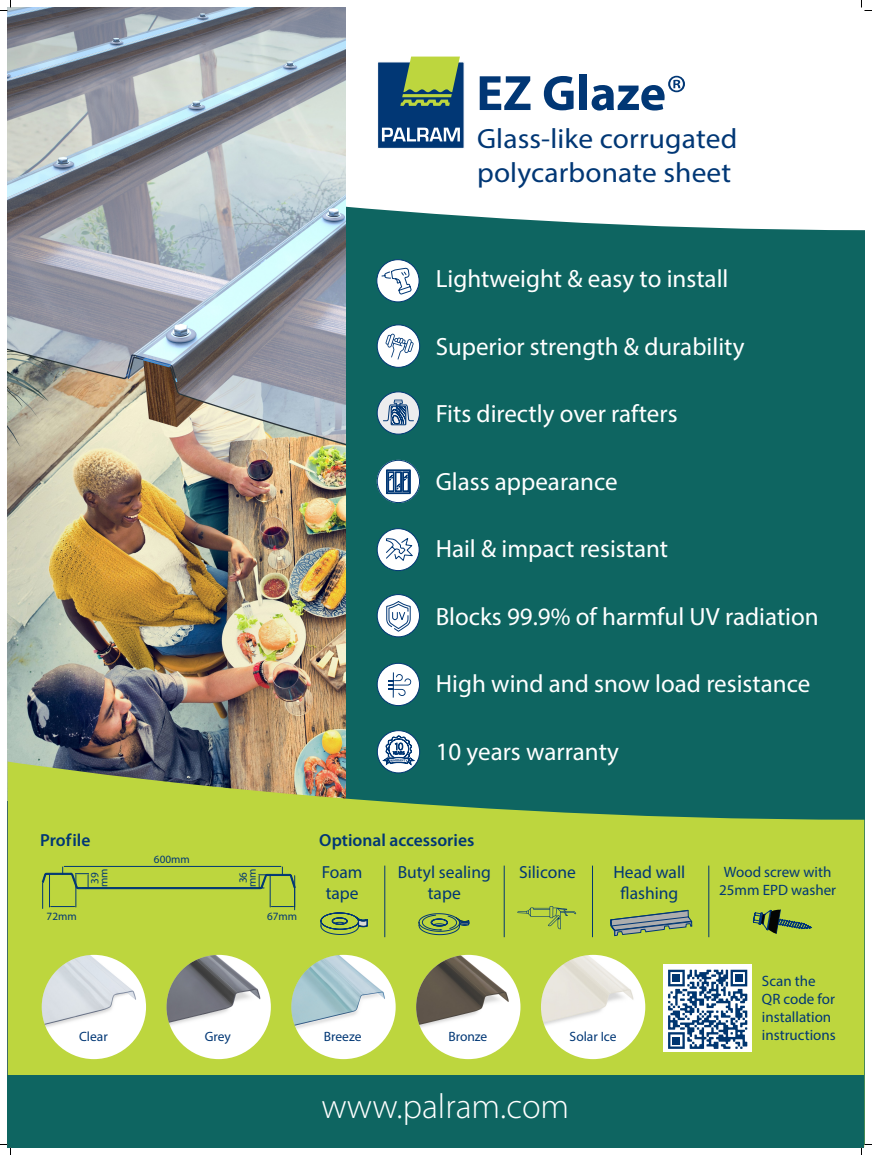
<style>
.page{position:relative;width:872px;height:1155px;background:#fff}
.page>*{position:absolute;margin:0;border:0;box-sizing:border-box;transform-origin:0 0}
.t1{font:700 50px "Myriad Pro";color:#013775}
.t2{font:300 35px "Myriad Pro";color:#fff}
.t3{font:28px "Myriad Pro";letter-spacing:.005em;color:#013775;scale:1.05 1}
.t4{font:25px "Myriad Pro";color:#fff}
.t5{font:17.5px/21px "Myriad Pro";color:#013775;text-align:center}
.t6{font:600 17.5px "Myriad Pro";color:#013775}
.t7{font:15px/18px "Myriad Pro";color:#013775;text-align:center}
.t8{font:13.5px "Myriad Pro";color:#013775}
.t9{font:11.15px "Myriad Pro";color:#013775}
.s1{font-weight:400}
</style>
<div class="page">
<div style="left:12px;top:8px;width:852px;height:1136px;background:#0e6561"></div>
<div style="left:345px;top:8px;width:519px;height:222px;background:#fff"></div>
<img style="left:8px;top:8px;width:337px;height:753px">
<svg style="left:8px;top:761px;width:856px;height:314px;background:#a2c244"></svg>
<div style="left:8px;top:1075px;width:856px;height:72px;background:#0e6561"></div>
<svg style="left:321px;top:913px;width:47px;height:22px"></svg>
<svg style="left:418px;top:913px;width:51px;height:22px"></svg>
<svg style="left:517px;top:906px;width:59px;height:23px"></svg>
<hr style="left:384px;top:866px;width:1px;height:71px;background:#013775">
<hr style="left:503px;top:866px;width:1px;height:71px;background:#013775">
<hr style="left:592px;top:866px;width:1px;height:71px;background:#013775">
<hr style="left:708px;top:866px;width:1px;height:71px;background:#013775">
<svg style="left:42px;top:955px;width:104px;height:104px;background:#e2e9cb"></svg>
<svg style="left:541px;top:955px;width:104px;height:104px;background:#e8ecc9"></svg>
<svg style="left:291px;top:955px;width:104px;height:104px;background:#d0e1c4"></svg>
<svg style="left:416px;top:955px;width:104px;height:104px;background:#b8bb97"></svg>
<svg style="left:166px;top:955px;width:105px;height:104px;background:#bfc5a6"></svg>
<svg style="left:752px;top:909px;width:60px;height:25px"></svg>
<svg style="left:610px;top:910px;width:82px;height:26px;background:#8fa476"></svg>
<div style="left:663px;top:964px;width:88px;height:88px;background:#fff"></div>
<svg style="left:668px;top:969px;width:79px;height:80px"></svg>
<div style="left:672px;top:974px;width:8px;height:7px;background:#003670"></div>
<div style="left:735px;top:974px;width:7px;height:7px;background:#003670"></div>
<div style="left:672px;top:1037px;width:8px;height:7px;background:#003670"></div>
<hr style="left:64px;top:866px;width:217px;height:1px;background:#013775">
<svg style="left:42px;top:867px;width:254px;height:43px;background:#adc942"></svg>
<div style="left:377px;top:260px;width:42px;height:42px;background:#fff;border-radius:50%"></div>
<div style="left:376px;top:259px;width:43px;height:43px;border:1px solid #013775;border-radius:50%"></div>
<svg style="left:381px;top:268px;width:31px;height:27px"></svg>
<svg style="left:377px;top:392px;width:42px;height:42px"></svg>
<div style="left:377px;top:391px;width:43px;height:44px;border:1px solid #013775;border-radius:50%"></div>
<div style="left:391px;top:406px;width:15px;height:19px;border:1px solid #013775"></div>
<svg style="left:382px;top:400px;width:32px;height:24px"></svg>
<div style="left:377px;top:325px;width:42px;height:42px;background:#fff;border-radius:50%"></div>
<div style="left:377px;top:324px;width:43px;height:44px;border:1px solid #013775;border-radius:50%"></div>
<svg style="left:385px;top:333px;width:29px;height:27px"></svg>
<div style="left:377px;top:663px;width:42px;height:43px;background:#fff;border-radius:50%"></div>
<div style="left:377px;top:663px;width:43px;height:43px;border:1px solid #013775;border-radius:50%"></div>
<svg style="left:388px;top:672px;width:23px;height:26px"></svg>
<svg style="left:377px;top:731px;width:42px;height:42px"></svg>
<div style="left:377px;top:730px;width:43px;height:43px;border:1px solid #013775;border-radius:50%"></div>
<svg style="left:380px;top:735px;width:37px;height:32px"></svg>
<div style="left:377px;top:529px;width:42px;height:42px;background:#fff;border-radius:50%"></div>
<div style="left:377px;top:528px;width:42px;height:43px;border:1px solid #013775;border-radius:50%"></div>
<svg style="left:385px;top:536px;width:29px;height:26px"></svg>
<svg style="left:377px;top:460px;width:43px;height:43px"></svg>
<div style="left:377px;top:460px;width:43px;height:43px;border:1px solid #013775;border-radius:50%"></div>
<svg style="left:386px;top:469px;width:24px;height:25px"></svg>
<div style="left:377px;top:594px;width:42px;height:43px;background:#fff;border-radius:50%"></div>
<div style="left:377px;top:594px;width:43px;height:43px;border:1px solid #013775;border-radius:50%"></div>
<svg style="left:385px;top:601px;width:26px;height:31px"></svg>
<svg style="left:376px;top:57px;width:89px;height:92px;background:#52797a"></svg>
<svg style="left:0;top:0;width:11px;height:11px"></svg>
<svg style="left:0;top:1144px;width:11px;height:11px"></svg>
<svg style="left:861px;top:0;width:10px;height:11px"></svg>
<svg style="left:861px;top:1144px;width:10px;height:11px"></svg>
<p class="t1" style="left:476px;top:61px;width:212px">EZ Glaze<span class="s1">R</span></p>
<p class="t3" style="left:477px;top:121px;width:249px">Glass-like corrugated</p>
<p class="t3" style="left:477px;top:155px;width:243px">polycarbonate sheet</p>
<p class="t4" style="left:435px;top:263px;width:294px">Lightweight &amp; easy to install</p>
<p class="t4" style="left:435px;top:331px;width:310px">Superior strength &amp; durability</p>
<p class="t4" style="left:435px;top:398px;width:243px">Fits directly over rafters</p>
<p class="t4" style="left:435px;top:466px;width:183px">Glass appearance</p>
<p class="t4" style="left:435px;top:533px;width:234px">Hail &amp; impact resistant</p>
<p class="t4" style="left:435px;top:601px;width:384px">Blocks 99.9% of harmful UV radiation</p>
<p class="t4" style="left:435px;top:668px;width:376px">High wind and snow load resistance</p>
<p class="t4" style="left:435px;top:736px;width:185px">10 years warranty</p>
<p class="t6" style="left:40px;top:829px;width:52px">Profile</p>
<p class="t6" style="left:319px;top:829px;width:156px">Optional accessories</p>
<p class="t9" style="left:154px;top:852px;width:37px">600mm</p>
<p class="t9" style="left:97px;top:887px;width:20px;rotate:-90deg">mm</p>
<p class="t9" style="left:88px;top:884px;width:13px;rotate:-90deg">39</p>
<p class="t9" style="left:245px;top:887px;width:20px;rotate:-90deg">mm</p>
<p class="t9" style="left:236px;top:883px;width:13px;rotate:-90deg">36</p>
<p class="t5" style="left:322px;top:862px;width:42px">Foam</p>
<p class="t5" style="left:326px;top:883px;width:34px">tape</p>
<p class="t5" style="left:398px;top:862px;width:95px">Butyl sealing tape</p>
<p class="t5" style="left:613px;top:862px;width:73px">Head wall</p>
<p class="t5" style="left:519px;top:862px;width:58px">Silicone</p>
<p class="t5" style="left:620px;top:883px;width:59px">flashing</p>
<p class="t7" style="left:719px;top:862px;width:119px">Wood screw with<br>25mm EPD washer</p>
<p class="t9" style="left:47px;top:909px;width:32px">72mm</p>
<p class="t9" style="left:267px;top:909px;width:32px">67mm</p>
<p class="t8" style="left:79px;top:1028px;width:30px">Clear</p>
<p class="t8" style="left:205px;top:1028px;width:28px">Grey</p>
<p class="t8" style="left:324px;top:1028px;width:39px">Breeze</p>
<p class="t8" style="left:448px;top:1028px;width:40px">Bronze</p>
<p class="t8" style="left:569px;top:1028px;width:49px">Solar Ice</p>
<p class="t7" style="left:761px;top:971px;width:55px">Scan the</p>
<p class="t7" style="left:761px;top:989px;width:74px">QR code for</p>
<p class="t7" style="left:761px;top:1007px;width:71px">installation</p>
<p class="t7" style="left:761px;top:1025px;width:75px">instructions</p>
<p class="t2" style="left:321px;top:1085px;width:249px">www.palram.com</p>
</div>
